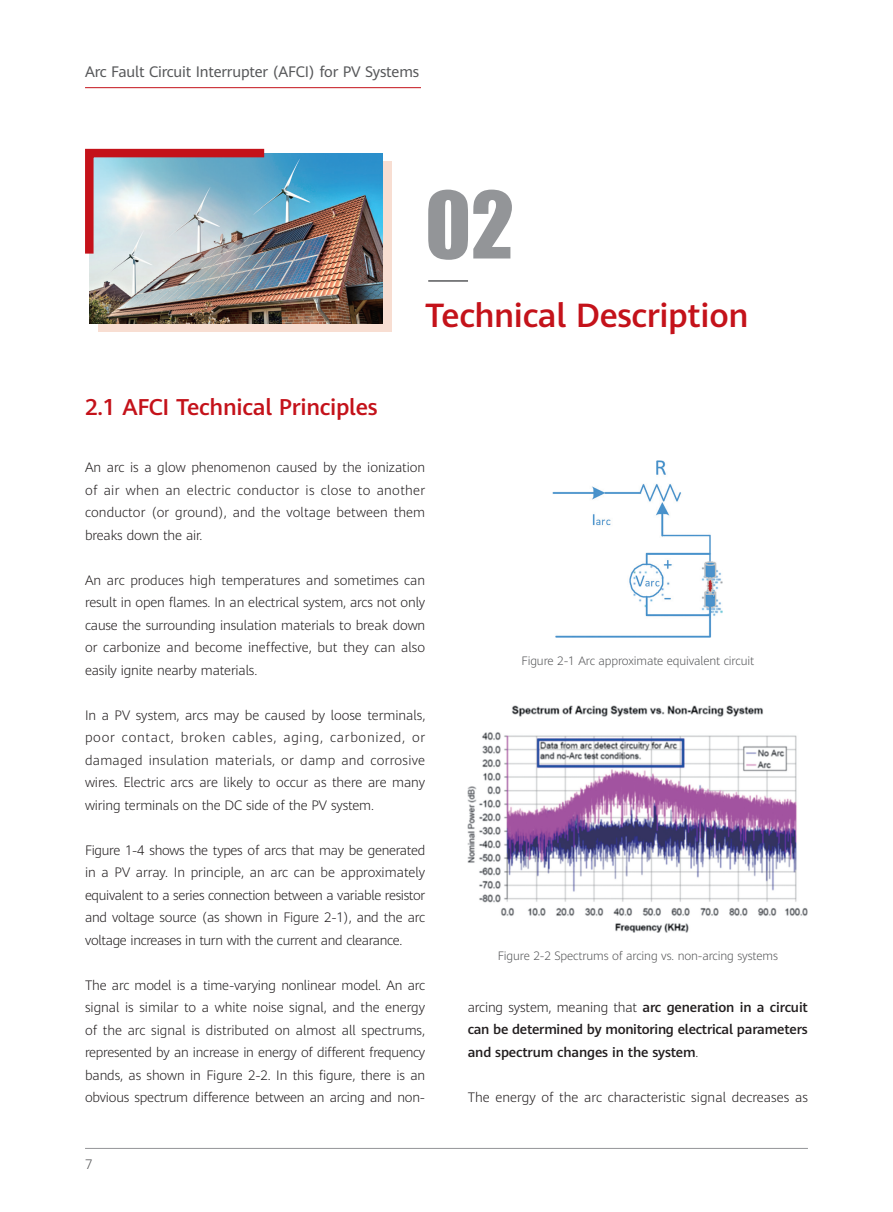
<style>
.page{position:relative;width:893px;height:1212px;background:#fff}
.page>*{position:absolute;margin:0;border:0;box-sizing:border-box;transform-origin:0 0}
.t1{font:85.5px "Impact";color:#939598}
.t2{font:500 33px "Huawei Sans";letter-spacing:-.01em;color:#c4121a}
.t3{font:500 22.5px "Huawei Sans";letter-spacing:-.01em;color:#c4121a}
.t4{font:15px "Huawei Sans";letter-spacing:-.01em;color:#57585a}
.t5{font:300 13.5px/22.5px "Huawei Sans";letter-spacing:-.01em;color:#231f20;text-align:justify}
.t6{font:500 13.5px/22.5px "Huawei Sans";letter-spacing:-.01em;color:#231f20;text-align:justify}
.t7{font:300 13.5px "Huawei Sans";color:#57585a}
.t8{font:300 12px "Huawei Sans";letter-spacing:-.01em;color:#57585a}
.s1{font-weight:300}
</style>
<div class="page">
<div style="left:98px;top:162px;width:293px;height:170px;background:#f8ded2"></div>
<img style="left:89px;top:153px;width:294px;height:170px">
<svg style="left:85px;top:148px;width:188px;height:114px;background:#acb3be"></svg>
<hr style="left:428px;top:280px;width:40px;height:2px;background:#57585a">
<img style="left:553px;top:460px;width:170px;height:178px">
<img style="left:468px;top:706px;width:340px;height:226px">
<hr style="left:85px;top:1148px;width:723px;height:1px;background:#939598">
<hr style="left:85px;top:87px;width:336px;height:1px;background:#c4121a">
<p class="t4" style="left:85px;top:61px;width:336px">Arc Fault Circuit Interrupter (AFCI) for PV Systems</p>
<h1 class="t1" style="left:425px;top:159px;width:90px">02</h1>
<h3 class="t3" style="left:85px;top:391px;width:294px">2.1 AFCI Technical Principles</h3>
<h2 class="t2" style="left:425px;top:292px;width:325px">Technical Description</h2>
<p class="t5" style="left:85px;top:455px;width:342px">An arc is a glow phenomenon caused by the ionization of air when an electric conductor is close to another conductor (or ground), and the voltage between them breaks down the air.</p>
<p class="t5" style="left:85px;top:568px;width:342px">An arc produces high temperatures and sometimes can result in open flames. In an electrical system, arcs not only cause the surrounding insulation materials to break down or carbonize and become ineffective, but they can also easily ignite nearby materials.</p>
<p class="t5" style="left:85px;top:703px;width:342px">In a PV system, arcs may be caused by loose terminals, poor contact, broken cables, aging, carbonized, or damaged insulation materials, or damp and corrosive wires. Electric arcs are likely to occur as there are many wiring terminals on the DC side of the PV system.</p>
<p class="t5" style="left:85px;top:838px;width:342px">Figure 1-4 shows the types of arcs that may be generated in a PV array. In principle, an arc can be approximately equivalent to a series connection between a variable resistor and voltage source (as shown in Figure 2-1), and the arc voltage increases in turn with the current and clearance.</p>
<p class="t5" style="left:85px;top:973px;width:342px">The arc model is a time-varying nonlinear model. An arc signal is similar to a white noise signal, and the energy of the arc signal is distributed on almost all spectrums, represented by an increase in energy of different frequency bands, as shown in Figure 2-2. In this figure, there is an obvious spectrum difference between an arcing and non-</p>
<p class="t7" style="left:85px;top:1154px;width:9px">7</p>
<p class="t8" style="left:522px;top:652px;width:234px">Figure 2-1 Arc approximate equivalent circuit</p>
<p class="t8" style="left:498px;top:947px;width:282px">Figure 2-2 Spectrums of arcing vs. non-arcing systems</p>
<p class="t6" style="left:468px;top:995px;width:342px"><span class="s1">arcing system, meaning that</span> arc generation in a circuit can be determined by monitoring electrical parameters and spectrum changes in the system<span class="s1">.</span></p>
<p class="t5" style="left:468px;top:1085px;width:342px">The energy of the arc characteristic signal decreases as</p>
</div>
